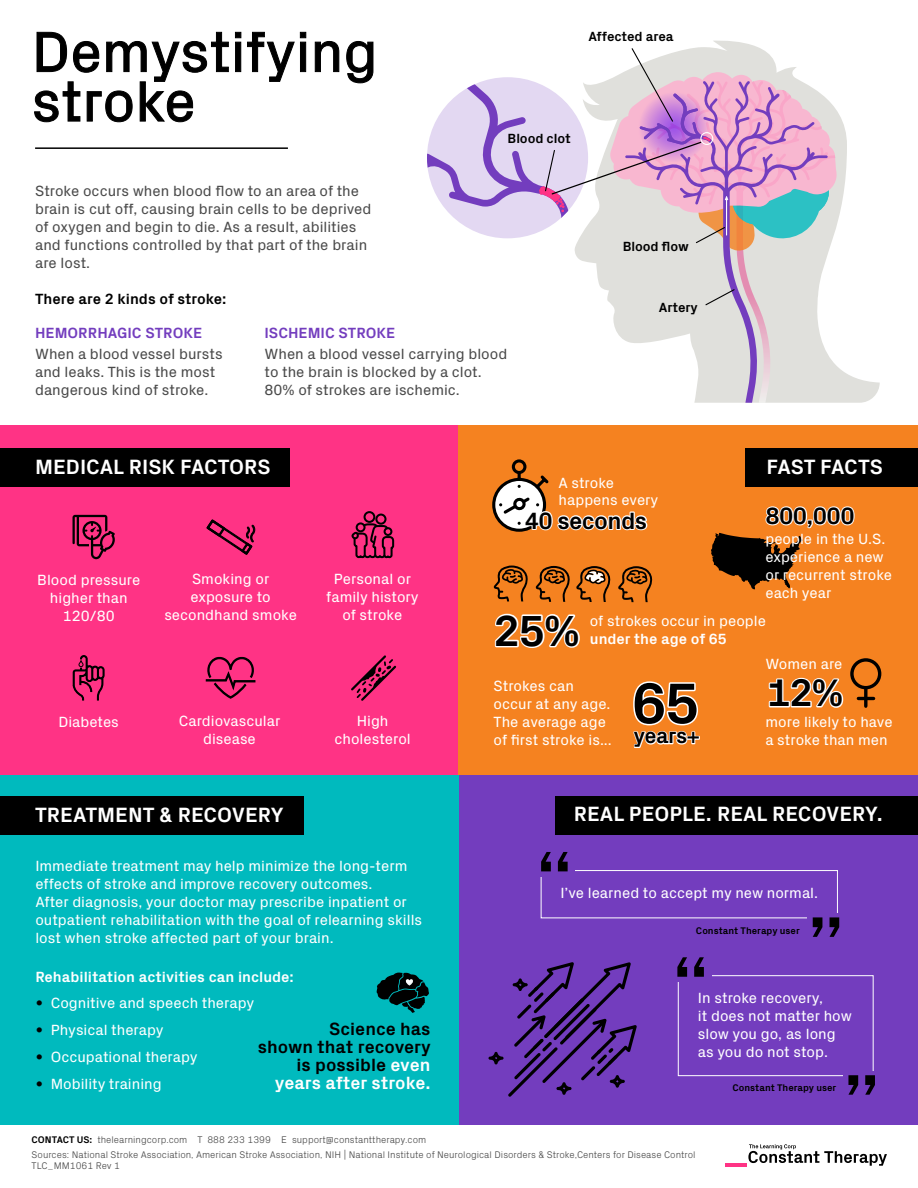
<style>
.page{position:relative;width:918px;height:1188px;background:#fff}
.page>*{position:absolute;margin:0;border:0;box-sizing:border-box;transform-origin:0 0}
.t1{font:57.75px/49.5px "Px Grotesk";color:#000}
.t2{font:700 57.75px "Px Grotesk";color:#000}
.t3{font:700 44.1px "Px Grotesk";color:#000}
.t4{font:700 39px "Px Grotesk";color:#000}
.t5{font:700 23.85px "Px Grotesk";letter-spacing:-.025em;color:#000}
.t6{font:700 21px "Px Grotesk";color:#fff}
.t7{font:700 18px/18px "Px Grotesk";color:#000;text-align:right}
.t8{font:15px/18px "Px Grotesk";color:#fff}
.t9{font:15px/18px "Px Grotesk";color:#4a4a4a}
.t10{font:700 15px "Px Grotesk";color:#fff}
.t11{font:700 15px "Px Grotesk";color:#733dbe}
.t12{font:700 15px "Px Grotesk";color:#000}
.t13{font:700 13.5px "Px Grotesk";letter-spacing:-.01em;color:#000}
.t14{font:300 9.75px/14.2px "Px Grotesk";color:#4a4a4a}
.t15{font:700 9.75px "Px Grotesk";color:#000}
.s1{color:#000}
.s2{color:#fff}
.s3{font-weight:700;font-size:21.75px;color:#000}
.s4{font-weight:700;color:#000}
</style>
<div class="page">
<svg style="left:575px;top:40px;width:305px;height:363px"></svg>
<svg style="left:625px;top:251px;width:203px;height:152px;fill:#e0e0dc"></svg>
<svg style="left:705px;top:289px;width:30px;height:16px"></svg>
<svg style="left:427px;top:48px;width:410px;height:203px"></svg>
<hr style="left:725px;top:1163px;width:22px;height:3px;background:#ff3385">
<svg style="left:748px;top:1144px;width:139px;height:22px"></svg>
<svg style="left:235px;top:32px;width:72px;height:50px"></svg>
<svg style="left:315px;top:41px;width:25px;height:31px"></svg>
<svg style="left:346px;top:41px;width:28px;height:43px"></svg>
<svg style="left:34px;top:32px;width:195px;height:91px"></svg>
<hr style="left:35px;top:147px;width:253px;height:2px;background:#000">
<div style="left:0;top:426px;width:459px;height:349px;background:#ff3385"></div>
<div style="left:459px;top:426px;width:459px;height:349px;background:#f58220"></div>
<div style="left:0;top:775px;width:459px;height:350px;background:#00babe"></div>
<div style="left:459px;top:775px;width:459px;height:350px;background:#733dbe"></div>
<div style="left:0;top:448px;width:290px;height:39px;background:#000"></div>
<div style="left:0;top:796px;width:304px;height:39px;background:#000"></div>
<div style="left:745px;top:448px;width:173px;height:39px;background:#000"></div>
<div style="left:555px;top:796px;width:363px;height:39px;background:#000"></div>
<svg style="left:73px;top:515px;width:42px;height:44px"></svg>
<svg style="left:206px;top:519px;width:50px;height:36px"></svg>
<svg style="left:72px;top:655px;width:33px;height:46px"></svg>
<svg style="left:205px;top:656px;width:51px;height:43px"></svg>
<svg style="left:494px;top:566px;width:159px;height:36px"></svg>
<svg style="left:494px;top:613px;width:86px;height:35px"></svg>
<svg style="left:492px;top:459px;width:156px;height:73px"></svg>
<svg style="left:768px;top:677px;width:76px;height:31px"></svg>
<div style="left:850px;top:658px;width:31px;height:31px;border:3px solid #000;border-radius:50%"></div>
<hr style="left:864px;top:688px;width:3px;height:18px;background:#000">
<hr style="left:858px;top:697px;width:16px;height:3px;background:#000">
<svg style="left:711px;top:506px;width:144px;height:83px"></svg>
<svg style="left:633px;top:681px;width:67px;height:67px"></svg>
<svg style="left:377px;top:973px;width:52px;height:40px"></svg>
<svg style="left:488px;top:962px;width:149px;height:135px"></svg>
<div style="left:678px;top:975px;width:196px;height:101px;border:1px solid #fff"></div>
<div style="left:671px;top:962px;width:40px;height:20px;background:#733dbe"></div>
<svg style="left:677px;top:957px;width:27px;height:20px"></svg>
<div style="left:843px;top:1071px;width:43px;height:24px;background:#733dbe"></div>
<svg style="left:848px;top:1075px;width:27px;height:20px"></svg>
<div style="left:541px;top:870px;width:297px;height:48px;border:1px solid #fff"></div>
<div style="left:535px;top:857px;width:40px;height:20px;background:#733dbe"></div>
<svg style="left:541px;top:852px;width:27px;height:19px"></svg>
<div style="left:807px;top:913px;width:43px;height:24px;background:#733dbe"></div>
<svg style="left:813px;top:917px;width:26px;height:20px"></svg>
<div style="left:364px;top:511px;width:11px;height:12px;border:2px solid #000;border-radius:50%"></div>
<div style="left:375px;top:514px;width:12px;height:11px;border:2px solid #000;border-radius:50%"></div>
<svg style="left:351px;top:522px;width:44px;height:37px"></svg>
<svg style="left:351px;top:655px;width:46px;height:46px"></svg>
<h1 class="t1" style="left:32px;top:23px;width:348px">Demystifying stroke</h1>
<p class="t9" style="left:35px;top:181px;width:338px">Stroke occurs when blood flow to an area of the brain is cut off, causing brain cells to be deprived of oxygen and begin to die. As a result, abilities and functions controlled by that part of the brain are lost.</p>
<p class="t12" style="left:35px;top:288px;width:193px">There are 2 kinds of stroke:</p>
<p class="t13" style="left:508px;top:129px;width:65px">Blood clot</p>
<p class="t11" style="left:35px;top:322px;width:169px">HEMORRHAGIC STROKE</p>
<p class="t9" style="left:35px;top:344px;width:189px">When a blood vessel bursts and leaks. This is the most dangerous kind of stroke.</p>
<p class="t11" style="left:264px;top:322px;width:132px">ISCHEMIC STROKE</p>
<p class="t9" style="left:264px;top:344px;width:244px">When a blood vessel carrying blood to the brain is blocked by a clot.<br>80% of strokes are ischemic.</p>
<p class="t13" style="left:588px;top:27px;width:87px">Affected area</p>
<p class="t13" style="left:623px;top:236px;width:67px">Blood flow</p>
<p class="t13" style="left:659px;top:297px;width:40px">Artery</p>
<h3 class="t6" style="left:35px;top:452px;width:237px">MEDICAL RISK FACTORS</h3>
<p class="t8" style="left:559px;top:474px;width:101px;line-height:16.5px">A stroke happens every</p>
<h3 class="t5" style="left:525px;top:503px;width:124px">40 seconds</h3>
<h3 class="t6" style="left:766px;top:451px;width:118px">FAST FACTS</h3>
<h3 class="t5" style="left:765px;top:499px;width:91px">800,000</h3>
<p class="t8" style="left:37px;top:570px;width:105px;text-align:center">Blood pressure higher than<br>120/80</p>
<p class="t8" style="left:164px;top:569px;width:134px;text-align:center">Smoking or exposure to secondhand smoke</p>
<p class="t8" style="left:326px;top:568px;width:94px;text-align:center">Personal or family history of stroke</p>
<p class="t8" style="left:58px;top:712px;width:62px">Diabetes</p>
<p class="t8" style="left:179px;top:711px;width:103px;text-align:center">Cardiovascular disease</p>
<h3 class="t6" style="left:35px;top:799px;width:250px">TREATMENT &amp; RECOVERY</h3>
<p class="t8" style="left:335px;top:711px;width:78px;text-align:center">High cholesterol</p>
<p class="t8" style="left:35px;top:856px;width:388px">Immediate treatment may help minimize the long-term effects of stroke and improve recovery outcomes.<br>After diagnosis, your doctor may prescribe inpatient or outpatient rehabilitation with the goal of relearning skills lost when stroke affected part of your brain.</p>
<p class="t10" style="left:35px;top:967px;width:260px">Rehabilitation activities can include:</p>
<p class="t8" style="left:35px;top:993px;width:220px"><span class="s1">•</span> Cognitive and speech therapy</p>
<p class="t8" style="left:35px;top:1020px;width:130px"><span class="s1">•</span> Physical therapy</p>
<p class="t8" style="left:35px;top:1047px;width:164px"><span class="s1">•</span> Occupational therapy</p>
<p class="t8" style="left:35px;top:1074px;width:128px"><span class="s1">•</span> Mobility training</p>
<p class="t7" style="left:258px;top:1019px;width:175px">Science has<br>shown that recovery is possible <span class="s2">even years after stroke.</span></p>
<h2 class="t3" style="left:494px;top:599px;width:88px">25%</h2>
<p class="t8" style="left:765px;top:528px;width:128px">people in the U.S. experience a new or recurrent stroke each year</p>
<p class="t8" style="left:590px;top:611px;width:178px">of strokes occur in people</p>
<p class="t10" style="left:590px;top:628px;width:139px">under the age of 65</p>
<p class="t8" style="left:766px;top:653px;width:78px">Women are</p>
<p class="t8" style="left:494px;top:675px;width:208px">Strokes can<br>occur at any age.<br>The average age<br>of first stroke is... <span class="s3">years+</span></p>
<h1 class="t2" style="left:632px;top:662px;width:69px">65</h1>
<h3 class="t4" style="left:767px;top:665px;width:78px">12%</h3>
<p class="t8" style="left:766px;top:712px;width:129px">more likely to have a stroke than men</p>
<h3 class="t6" style="left:574px;top:799px;width:310px">REAL PEOPLE. REAL RECOVERY.</h3>
<p class="t8" style="left:560px;top:883px;width:259px">I’ve learned to accept my new normal.</p>
<p class="t15" style="left:696px;top:924px;width:105px">Constant Therapy user</p>
<p class="t8" style="left:698px;top:988px;width:155px">In stroke recovery,<br>it does not matter how slow you go, as long as you do not stop.</p>
<p class="t15" style="left:732px;top:1081px;width:105px">Constant Therapy user</p>
<p class="t14" style="left:32px;top:1132px;width:666px"><span class="s4">CONTACT US:</span> thelearningcorp.com T 888 233 1399 E support@constanttherapy.com<br>Sources: National Stroke Association, American Stroke Association, NIH | National Institute of Neurological Disorders &amp; Stroke,Centers for Disease Control</p>
<p class="t14" style="left:32px;top:1158px;width:90px">TLC_MM1061 Rev 1</p>
</div>
